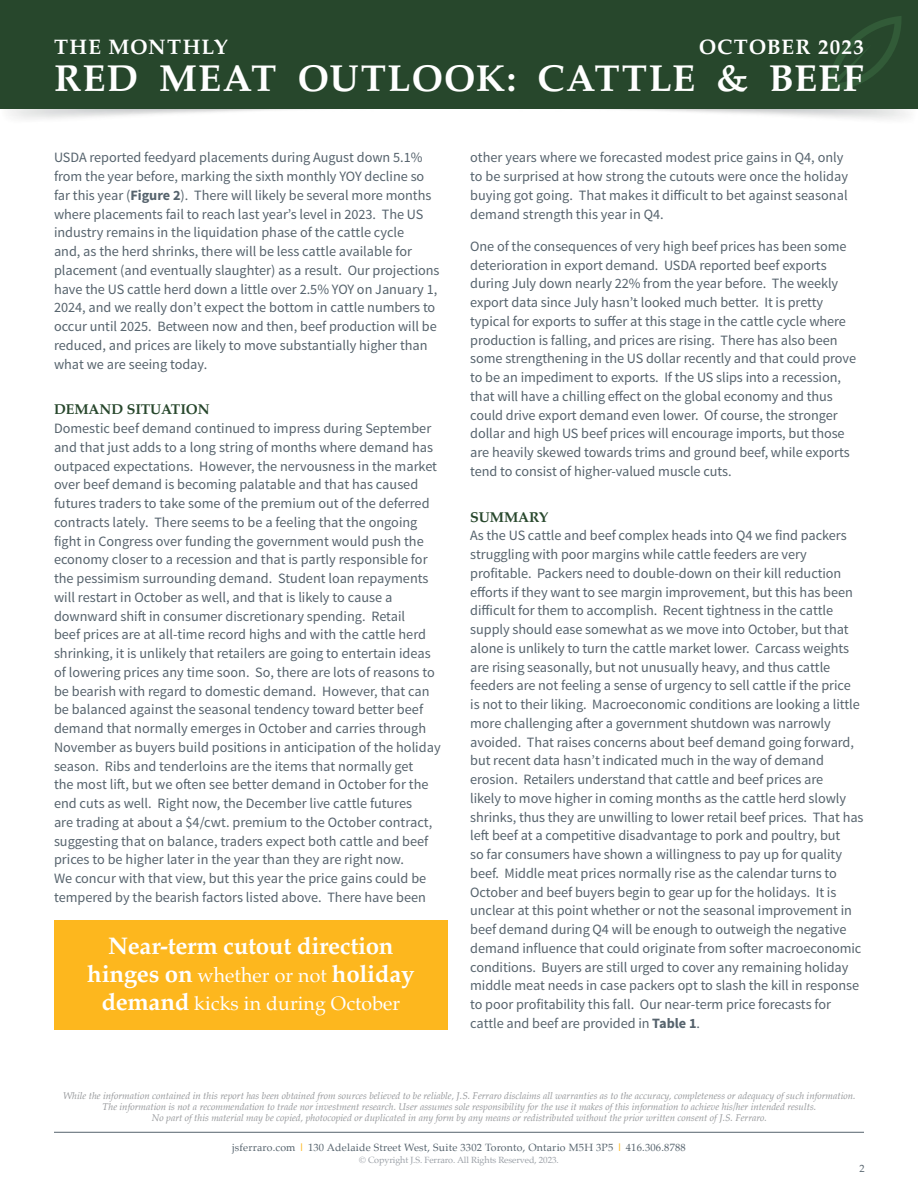
<style>
.page{position:relative;width:918px;height:1188px;background:#fff}
.page>*{position:absolute;margin:0;border:0;box-sizing:border-box;transform-origin:0 0}
.t1{font:700 37.5px "Palatino";letter-spacing:.025em;color:#fff}
.t2{font:700 24px/27.8px "Palatino";letter-spacing:-.01em;color:#fff;text-align:center}
.t3{font:700 21px "Palatino";letter-spacing:.055em;color:#fff}
.t4{font:19.5px "Palatino";letter-spacing:.005em;color:#fff}
.testo_normale{font:14.25px/18.8px "Source Sans Pro";color:#56636d}
.COPY{font:14.25px/18.8px "Source Sans Pro";letter-spacing:-.005em;color:#56636d}
.testo_normale-2{font:700 14.25px "Palatino";letter-spacing:-.005em;color:#27472c}
.t5{font:10.5px "Palatino";letter-spacing:.02em;color:#56636d}
.t6{font:italic 9.75px/11.2px "Palatino";color:#939598;text-align:center}
.t7{font:9px "Palatino";letter-spacing:-.01em;color:#9ba0a7}
.s1{font-weight:700}
.s2{font-weight:400;font-size:19.5px}
.s3{font-weight:700;font-size:24px}
.s4{font-weight:700;color:#fdb71e}
</style>
<div class="page">
<img style="left:0;top:108px;width:918px;height:11px">
<div style="left:0;top:0;width:918px;height:108px;background:#27472c"></div>
<svg style="left:827px;top:16px;width:74px;height:75px"></svg>
<hr style="left:54px;top:1132px;width:810px;height:1px;background:#56636d">
<div style="left:54px;top:920px;width:394px;height:110px;background:#fdb71e"></div>
<p class="t3" style="left:54px;top:29px;width:175px">THE MONTHLY</p>
<p class="t3" style="left:699px;top:29px;width:167px">OCTOBER 2023</p>
<p class="t1" style="left:54px;top:46px;width:811px">RED MEAT OUTLOOK: CATTLE &amp; BEEF</p>
<p class="testo_normale" style="left:54px;top:149px;width:387px">USDA reported feedyard placements during August down 5.1% from the year before, marking the sixth monthly YOY decline so far this year (<span class="s1">Figure 2</span>). There will likely be several more months where placements fail to reach last year’s level in 2023. The US industry remains in the liquidation phase of the cattle cycle<br>and, as the herd shrinks, there will be less cattle available for placement (and eventually slaughter) as a result. Our projections have the US cattle herd down a little over 2.5% YOY on January 1, 2024, and we really don’t expect the bottom in cattle numbers to occur until 2025. Between now and then, beef production will be reduced, and prices are likely to move substantially higher than what we are seeing today.</p>
<p class="testo_normale-2" style="left:54px;top:397px;width:157px">DEMAND SITUATION</p>
<p class="testo_normale" style="left:54px;top:419px;width:388px">Domestic beef demand continued to impress during September and that just adds to a long string of months where demand has outpaced expectations. However, the nervousness in the market over beef demand is becoming palatable and that has caused futures traders to take some of the premium out of the deferred contracts lately. There seems to be a feeling that the ongoing fight in Congress over funding the government would push the economy closer to a recession and that is partly responsible for the pessimism surrounding demand. Student loan repayments will restart in October as well, and that is likely to cause a downward shift in consumer discretionary spending. Retail<br>beef prices are at all-time record highs and with the cattle herd shrinking, it is unlikely that retailers are going to entertain ideas of lowering prices any time soon. So, there are lots of reasons to be bearish with regard to domestic demand. However, that can be balanced against the seasonal tendency toward better beef demand that normally emerges in October and carries through November as buyers build positions in anticipation of the holiday season. Ribs and tenderloins are the items that normally get<br>the most lift, but we often see better demand in October for the end cuts as well. Right now, the December live cattle futures<br>are trading at about a $4/cwt. premium to the October contract, suggesting that on balance, traders expect both cattle and beef prices to be higher later in the year than they are right now.<br>We concur with that view, but this year the price gains could be tempered by the bearish factors listed above. There have been</p>
<p class="t2" style="left:87px;top:932px;width:329px">Near-term cutout direction hinges on <span class="s2">whether or not</span> holiday</p>
<p class="t4" style="left:101px;top:987px;width:300px"><span class="s3">demand</span> kicks in during October</p>
<p class="testo_normale" style="left:470px;top:149px;width:379px">other years where we forecasted modest price gains in Q4, only to be surprised at how strong the cutouts were once the holiday buying got going. That makes it difficult to bet against seasonal demand strength this year in Q4.</p>
<p class="testo_normale" style="left:470px;top:237px;width:387px">One of the consequences of very high beef prices has been some deterioration in export demand. USDA reported beef exports during July down nearly 22% from the year before. The weekly export data since July hasn’t looked much better. It is pretty typical for exports to suffer at this stage in the cattle cycle where production is falling, and prices are rising. There has also been some strengthening in the US dollar recently and that could prove to be an impediment to exports. If the US slips into a recession, that will have a chilling effect on the global economy and thus could drive export demand even lower. Of course, the stronger dollar and high US beef prices will encourage imports, but those are heavily skewed towards trims and ground beef, while exports tend to consist of higher-valued muscle cuts.</p>
<p class="testo_normale-2" style="left:470px;top:505px;width:79px">SUMMARY</p>
<p class="COPY" style="left:470px;top:527px;width:395px">As the US cattle and beef complex heads into Q4 we find packers struggling with poor margins while cattle feeders are very profitable. Packers need to double-down on their kill reduction efforts if they want to see margin improvement, but this has been difficult for them to accomplish. Recent tightness in the cattle supply should ease somewhat as we move into October, but that alone is unlikely to turn the cattle market lower. Carcass weights are rising seasonally, but not unusually heavy, and thus cattle feeders are not feeling a sense of urgency to sell cattle if the price is not to their liking. Macroeconomic conditions are looking a little more challenging after a government shutdown was narrowly avoided. That raises concerns about beef demand going forward, but recent data hasn’t indicated much in the way of demand erosion. Retailers understand that cattle and beef prices are<br>likely to move higher in coming months as the cattle herd slowly shrinks, thus they are unwilling to lower retail beef prices. That has left beef at a competitive disadvantage to pork and poultry, but<br>so far consumers have shown a willingness to pay up for quality beef. Middle meat prices normally rise as the calendar turns to October and beef buyers begin to gear up for the holidays. It is unclear at this point whether or not the seasonal improvement in beef demand during Q4 will be enough to outweigh the negative demand influence that could originate from softer macroeconomic conditions. Buyers are still urged to cover any remaining holiday middle meat needs in case packers opt to slash the kill in response to poor profitability this fall. Our near-term price forecasts for cattle and beef are provided in <span class="s1">Table 1</span>.</p>
<p class="t6" style="left:63px;top:1089px;width:794px">While the information contained in this report has been obtained from sources believed to be reliable, J.S. Ferraro disclaims all warranties as to the accuracy, completeness or adequacy of such information.<br>The information is not a recommendation to trade nor investment research. User assumes sole responsibility for the use it makes of this information to achieve his/her intended results.<br>No part of this material may be copied, photocopied or duplicated in any form by any means or redistributed without the prior written consent of J.S. Ferraro.</p>
<p class="t5" style="left:232px;top:1138px;width:455px">jsferraro.com <span class="s4">|</span> 130 Adelaide Street West, Suite 3302 Toronto, Ontario M5H 3P5 <span class="s4">|</span> 416.306.8788</p>
<p class="t7" style="left:359px;top:1152px;width:201px">© Copyright J.S. Ferraro. All Rights Reserved, 2023.</p>
<p class="t5" style="left:860px;top:1160px;width:7px">2</p>
</div>
